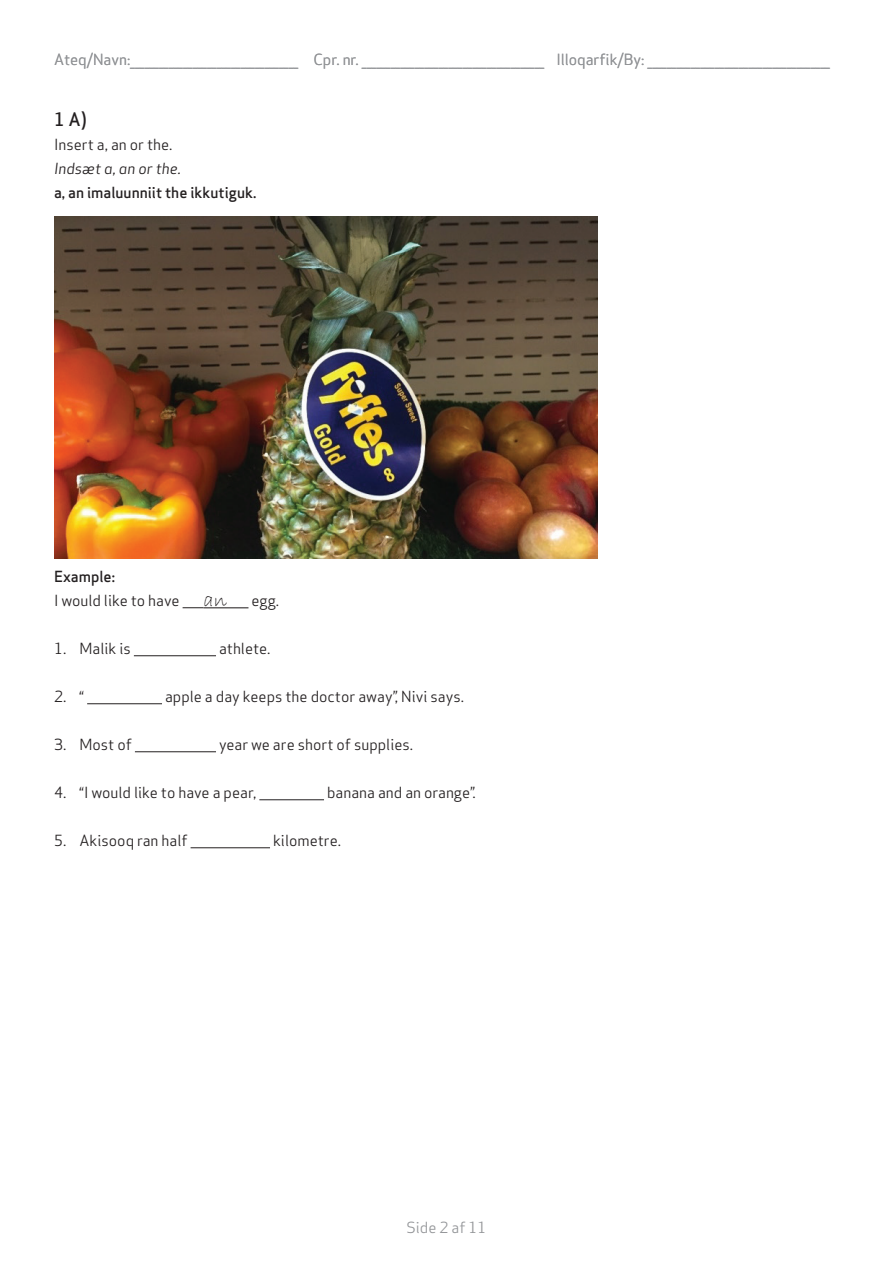
<style>
.page{position:relative;width:893px;height:1263px;background:#fff}
.page>*{position:absolute;margin:0;border:0;box-sizing:border-box;transform-origin:0 0}
.Overskrift{font:500 18px "Apex Sans";color:#231f20}
.t1{font:15px "Apex Sans";color:#231f20}
.t2{font:15px "Apex Sans";color:#939598}
.t3{font:500 15px "Apex Sans";color:#231f20}
.t4{font:15px "Apex Sans Book Italic T";color:#231f20}
.s1{font-family:"Bradley Hand ITC";font-size:21px}
</style>
<div class="page">
<svg style="left:183px;top:607px;width:21px;height:1px"></svg>
<hr style="left:204px;top:607px;width:44px;height:1px;background:#231f20">
<hr style="left:134px;top:655px;width:82px;height:1px;background:#231f20">
<hr style="left:87px;top:703px;width:75px;height:1px;background:#231f20">
<hr style="left:135px;top:751px;width:81px;height:1px;background:#231f20">
<hr style="left:259px;top:799px;width:65px;height:1px;background:#231f20">
<hr style="left:191px;top:847px;width:79px;height:1px;background:#231f20">
<img style="left:54px;top:216px;width:544px;height:342px">
<p class="t2" style="left:54px;top:47px;width:777px">Ateq/Navn:___________________________________ Cpr. nr. ______________________________________ Illoqarfik/By: ______________________________________</p>
<p class="Overskrift" style="left:54px;top:104px;width:34px">1 A)</p>
<p class="t1" style="left:54px;top:132px;width:120px">Insert a, an or the.</p>
<p class="t4" style="left:54px;top:159px;width:129px">Indsæt a, an or the.</p>
<p class="t3" style="left:54px;top:179px;width:204px">a, an imaluunniit the ikkutiguk.</p>
<p class="t3" style="left:54px;top:563px;width:63px">Example:</p>
<p class="t1" style="left:54px;top:588px;width:227px">I would like to have <span class="s1">an</span> egg.</p>
<p class="t1" style="left:54px;top:636px;width:78px">1. Malik is</p>
<p class="t1" style="left:219px;top:636px;width:53px">athlete.</p>
<p class="t1" style="left:54px;top:684px;width:32px">2. “</p>
<p class="t1" style="left:165px;top:684px;width:300px">apple a day keeps the doctor away”, Nivi says.</p>
<p class="t1" style="left:54px;top:732px;width:79px">3. Most of</p>
<p class="t1" style="left:219px;top:732px;width:196px">year we are short of supplies.</p>
<p class="t1" style="left:54px;top:780px;width:204px">4. “I would like to have a pear,</p>
<p class="t1" style="left:327px;top:780px;width:150px">banana and an orange”.</p>
<p class="t1" style="left:54px;top:828px;width:135px">5. Akisooq ran half</p>
<p class="t1" style="left:273px;top:828px;width:70px">kilometre.</p>
<p class="t2" style="left:406px;top:1215px;width:81px">Side 2 af 11</p>
</div>
